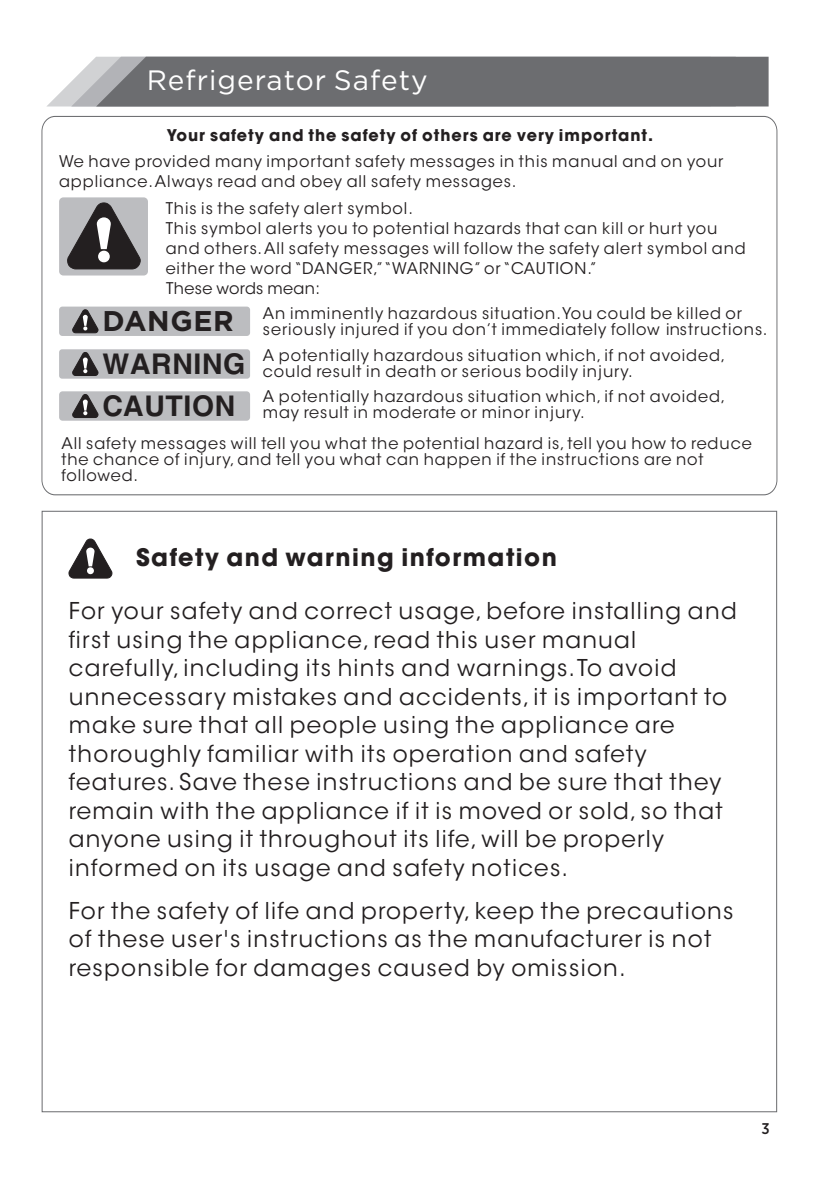
<style>
.page{position:relative;width:817px;height:1191px;background:#fff}
.page>*{position:absolute;margin:0;border:0;box-sizing:border-box;transform-origin:0 0}
.t1{font:700 28.4px/42.2px "Helvetica";letter-spacing:.02em;color:#231f20}
.t2{font:700 28.4px "Gotham";letter-spacing:.025em;color:#231f20}
.t3{font:28px "Gotham";letter-spacing:.035em;color:#fff}
.t4{font:700 24px "ITC Avant Garde Std";letter-spacing:.06em;color:#231f20}
.t5{font:23px/28.4px "ITC Avant Garde Std";letter-spacing:.06em;color:#231f20}
.t6{font:16px/15.8px "ITC Avant Garde Std";letter-spacing:.06em;color:#231f20}
.t7{font:700 16px "ITC Avant Garde Std";letter-spacing:.06em;color:#231f20}
.t8{font:16px "ITC Avant Garde Std";letter-spacing:.025em;color:#231f20}
.t9{font:500 15.4px "Gotham Pro Narrow";color:#231f20}
</style>
<div class="page">
<svg style="left:47px;top:57px;width:721px;height:49px;background:#77787b"></svg>
<svg style="left:41px;top:115px;width:736px;height:381px"></svg>
<div style="left:59px;top:197px;width:89px;height:78px;background:#bcbdc0;border-radius:4px"></div>
<svg style="left:67px;top:203px;width:73px;height:66px"></svg>
<div style="left:59px;top:306px;width:191px;height:30px;background:#bcbdc0;border-radius:3px"></div>
<div style="left:59px;top:349px;width:191px;height:30px;background:#bcbdc0;border-radius:3px"></div>
<div style="left:59px;top:391px;width:191px;height:30px;background:#bcbdc0;border-radius:3px"></div>
<svg style="left:72px;top:309px;width:26px;height:24px"></svg>
<svg style="left:72px;top:352px;width:26px;height:24px"></svg>
<svg style="left:72px;top:394px;width:26px;height:24px"></svg>
<svg style="left:69px;top:539px;width:43px;height:39px"></svg>
<h2 class="t3" style="left:147px;top:69px;width:282px">Refrigerator Safety</h2>
<p class="t7" style="left:167px;top:129px;width:488px">Your safety and the safety of others are very important.</p>
<p class="t6" style="left:59px;top:153px;width:665px;line-height:19.8px">We have provided many important safety messages in this manual and on your appliance.Always read and obey all safety messages.</p>
<p class="t6" style="left:166px;top:200px;width:581px;line-height:19.8px">This is the safety alert symbol.<br>This symbol alerts you to potential hazards that can kill or hurt you and others.All safety messages will follow the safety alert symbol and either the word “DANGER,”“WARNING” or “CAUTION.”</p>
<p class="t6" style="left:263px;top:307px;width:506px">An imminently hazardous situation.You could be killed or seriously injured if you don’t immediately follow instructions.</p>
<p class="t6" style="left:263px;top:349px;width:464px">A potentially hazardous situation which, if not avoided, could result in death or serious bodily injury.</p>
<p class="t6" style="left:263px;top:390px;width:464px">A potentially hazardous situation which, if not avoided, may result in moderate or minor injury.</p>
<p class="t6" style="left:61px;top:437px;width:691px">All safety messages will tell you what the potential hazard is, tell you how to reduce the chance of injury, and tell you what can happen if the instructions are not followed.</p>
<p class="t8" style="left:166px;top:282px;width:155px">These words mean:</p>
<h1 class="t2" style="left:102px;top:305px;width:133px">DANGER</h1>
<h1 class="t1" style="left:102px;top:346px;width:144px">WARNING<br>CAUTION</h1>
<h3 class="t4" style="left:136px;top:548px;width:422px">Safety and warning information</h3>
<p class="t5" style="left:69px;top:599px;width:669px">For your safety and correct usage, before installing and first using the appliance, read this user manual carefully, including its hints and warnings.To avoid unnecessary mistakes and accidents, it is important to make sure that all people using the appliance are thoroughly familiar with its operation and safety features. Save these instructions and be sure that they remain with the appliance if it is moved or sold, so that anyone using it throughout its life, will be properly informed on its usage and safety notices.</p>
<h3 class="t5" style="left:69px;top:899px;width:666px">For the safety of life and property, keep the precautions of these user's instructions as the manufacturer is not responsible for damages caused by omission.</h3>
<p class="t9" style="left:761px;top:1123px;width:10px">3</p>
</div>
